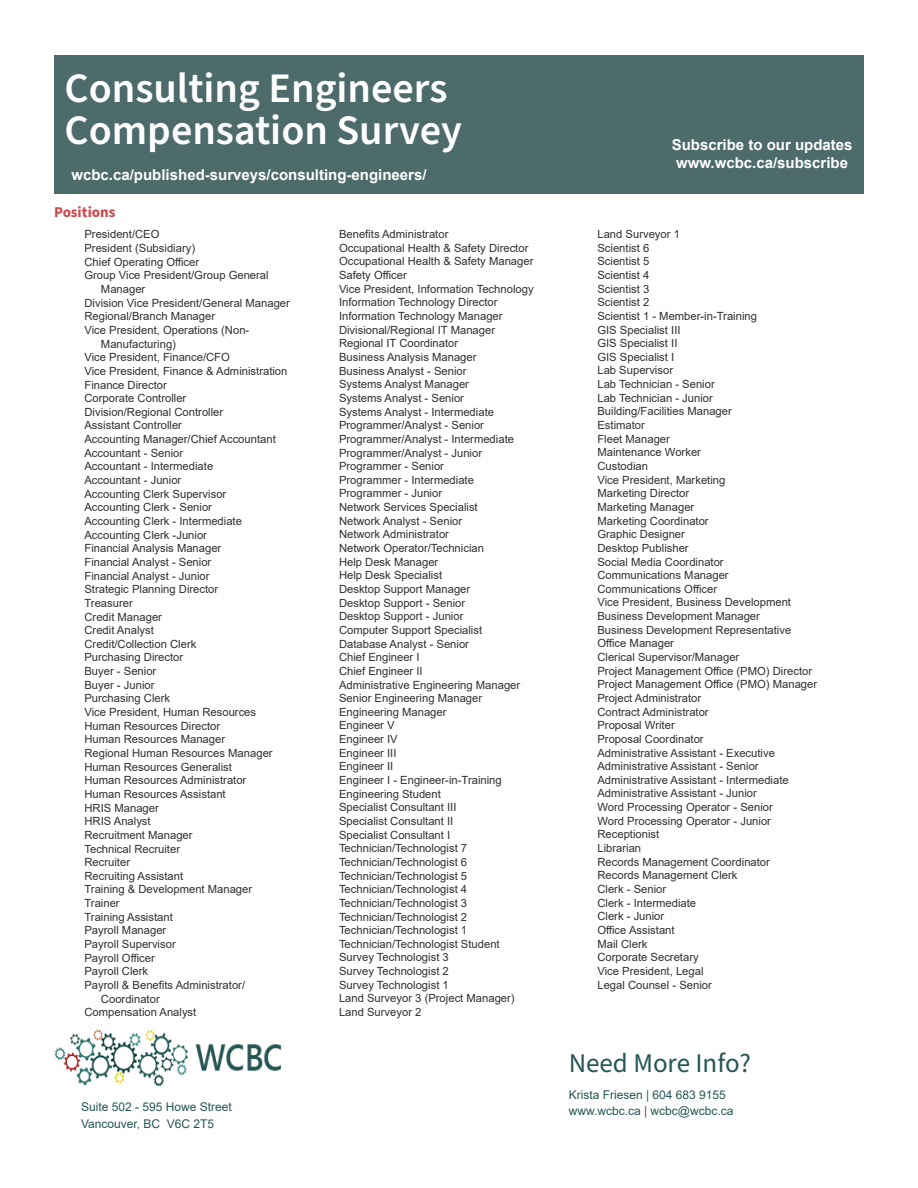
<style>
.page{position:relative;width:918px;height:1188px;background:#fff}
.page>*{position:absolute;margin:0;border:0;box-sizing:border-box;transform-origin:0 0}
.t1{font:600 42px/42px "Source Sans Pro";color:#fff}
.t2{font:27px "Source Sans Pro";color:#245654}
.t3{font:700 15px/18px "Arial";color:#fff}
.t4{font:700 15px "Source Sans Pro";color:#cb4b50}
.t5{font:12px/16.5px "Arial";color:#245654}
.t6{font:11.25px/13.6px "Arial";color:#312f30}
</style>
<div class="page">
<div style="left:55px;top:55px;width:809px;height:139px;background:#4c6b6a"></div>
<img style="left:54px;top:1029px;width:228px;height:58px">
<h1 class="t1" style="left:64px;top:69px;width:399px">Consulting Engineers<br>Compensation Survey</h1>
<h3 class="t3" style="left:71px;top:166px;width:357px">wcbc.ca/published-surveys/consulting-engineers/</h3>
<h3 class="t4" style="left:54px;top:202px;width:63px">Positions</h3>
<h3 class="t3" style="left:672px;top:136px;width:182px">Subscribe to our updates www.wcbc.ca/subscribe</h3>
<p class="t6" style="left:84px;top:228px;width:77px">President/CEO</p>
<p class="t6" style="left:84px;top:241px;width:112px">President (Subsidiary)</p>
<p class="t6" style="left:84px;top:255px;width:116px">Chief Operating Officer</p>
<p class="t6" style="left:84px;top:269px;width:186px">Group Vice President/Group General</p>
<p class="t6" style="left:101px;top:282px;width:46px">Manager</p>
<p class="t6" style="left:84px;top:296px;width:207px">Division Vice President/General Manager</p>
<p class="t6" style="left:84px;top:309px;width:132px">Regional/Branch Manager</p>
<p class="t6" style="left:84px;top:323px;width:166px">Vice President, Operations (Non-</p>
<p class="t6" style="left:101px;top:337px;width:77px">Manufacturing)</p>
<p class="t6" style="left:84px;top:350px;width:147px">Vice President, Finance/CFO</p>
<p class="t6" style="left:84px;top:364px;width:205px">Vice President, Finance &amp; Administration</p>
<p class="t6" style="left:84px;top:378px;width:84px">Finance Director</p>
<p class="t6" style="left:84px;top:391px;width:103px">Corporate Controller</p>
<p class="t6" style="left:84px;top:405px;width:140px">Division/Regional Controller</p>
<p class="t6" style="left:84px;top:419px;width:99px">Assistant Controller</p>
<p class="t6" style="left:84px;top:432px;width:193px">Accounting Manager/Chief Accountant</p>
<p class="t6" style="left:84px;top:446px;width:100px">Accountant - Senior</p>
<p class="t6" style="left:84px;top:460px;width:130px">Accountant - Intermediate</p>
<p class="t6" style="left:84px;top:473px;width:98px">Accountant - Junior</p>
<p class="t6" style="left:84px;top:487px;width:143px">Accounting Clerk Supervisor</p>
<p class="t6" style="left:84px;top:500px;width:129px">Accounting Clerk - Senior</p>
<p class="t6" style="left:84px;top:514px;width:159px">Accounting Clerk - Intermediate</p>
<p class="t6" style="left:84px;top:528px;width:124px">Accounting Clerk -Junior</p>
<p class="t6" style="left:84px;top:541px;width:138px">Financial Analysis Manager</p>
<p class="t6" style="left:84px;top:555px;width:128px">Financial Analyst - Senior</p>
<p class="t6" style="left:84px;top:569px;width:127px">Financial Analyst - Junior</p>
<p class="t6" style="left:84px;top:582px;width:135px">Strategic Planning Director</p>
<p class="t6" style="left:84px;top:596px;width:50px">Treasurer</p>
<p class="t6" style="left:84px;top:610px;width:79px">Credit Manager</p>
<p class="t6" style="left:84px;top:623px;width:71px">Credit Analyst</p>
<p class="t6" style="left:84px;top:637px;width:113px">Credit/Collection Clerk</p>
<p class="t6" style="left:84px;top:651px;width:100px">Purchasing Director</p>
<p class="t6" style="left:84px;top:664px;width:73px">Buyer - Senior</p>
<p class="t6" style="left:84px;top:678px;width:72px">Buyer - Junior</p>
<p class="t6" style="left:84px;top:692px;width:87px">Purchasing Clerk</p>
<p class="t6" style="left:84px;top:705px;width:173px">Vice President, Human Resources</p>
<p class="t6" style="left:84px;top:719px;width:137px">Human Resources Director</p>
<p class="t6" style="left:84px;top:732px;width:142px">Human Resources Manager</p>
<p class="t6" style="left:84px;top:746px;width:190px">Regional Human Resources Manager</p>
<p class="t6" style="left:84px;top:760px;width:149px">Human Resources Generalist</p>
<p class="t6" style="left:84px;top:773px;width:163px">Human Resources Administrator</p>
<p class="t6" style="left:84px;top:787px;width:143px">Human Resources Assistant</p>
<p class="t6" style="left:84px;top:801px;width:76px">HRIS Manager</p>
<p class="t6" style="left:84px;top:814px;width:68px">HRIS Analyst</p>
<p class="t6" style="left:84px;top:828px;width:110px">Recruitment Manager</p>
<p class="t6" style="left:84px;top:842px;width:97px">Technical Recruiter</p>
<p class="t6" style="left:84px;top:855px;width:47px">Recruiter</p>
<p class="t6" style="left:84px;top:869px;width:100px">Recruiting Assistant</p>
<p class="t6" style="left:84px;top:883px;width:169px">Training &amp; Development Manager</p>
<p class="t6" style="left:84px;top:896px;width:37px">Trainer</p>
<p class="t6" style="left:84px;top:910px;width:90px">Training Assistant</p>
<p class="t6" style="left:84px;top:924px;width:83px">Payroll Manager</p>
<p class="t6" style="left:84px;top:937px;width:93px">Payroll Supervisor</p>
<p class="t6" style="left:84px;top:951px;width:72px">Payroll Officer</p>
<p class="t6" style="left:84px;top:964px;width:65px">Payroll Clerk</p>
<p class="t6" style="left:84px;top:978px;width:162px">Payroll &amp; Benefits Administrator/</p>
<p class="t6" style="left:101px;top:992px;width:60px">Coordinator</p>
<p class="t6" style="left:84px;top:1005px;width:113px">Compensation Analyst</p>
<p class="t5" style="left:81px;top:1099px;width:152px">Suite 502 - 595 Howe Street<br>Vancouver, BC V6C 2T5</p>
<p class="t6" style="left:339px;top:227px;width:196px">Benefits Administrator<br>Occupational Health &amp; Safety Director<br>Occupational Health &amp; Safety Manager<br>Safety Officer<br>Vice President, Information Technology<br>Information Technology Director<br>Information Technology Manager<br>Divisional/Regional IT Manager<br>Regional IT Coordinator<br>Business Analysis Manager<br>Business Analyst - Senior<br>Systems Analyst Manager<br>Systems Analyst - Senior<br>Systems Analyst - Intermediate<br>Programmer/Analyst - Senior<br>Programmer/Analyst - Intermediate<br>Programmer/Analyst - Junior<br>Programmer - Senior<br>Programmer - Intermediate<br>Programmer - Junior<br>Network Services Specialist<br>Network Analyst - Senior<br>Network Administrator<br>Network Operator/Technician<br>Help Desk Manager<br>Help Desk Specialist<br>Desktop Support Manager<br>Desktop Support - Senior<br>Desktop Support - Junior<br>Computer Support Specialist<br>Database Analyst - Senior<br>Chief Engineer I<br>Chief Engineer II<br>Administrative Engineering Manager<br>Senior Engineering Manager<br>Engineering Manager<br>Engineer V<br>Engineer IV<br>Engineer III<br>Engineer II<br>Engineer I - Engineer-in-Training<br>Engineering Student<br>Specialist Consultant III<br>Specialist Consultant II<br>Specialist Consultant I<br>Technician/Technologist 7<br>Technician/Technologist 6<br>Technician/Technologist 5<br>Technician/Technologist 4<br>Technician/Technologist 3<br>Technician/Technologist 2<br>Technician/Technologist 1<br>Technician/Technologist Student<br>Survey Technologist 3<br>Survey Technologist 2<br>Survey Technologist 1<br>Land Surveyor 3 (Project Manager)<br>Land Surveyor 2</p>
<p class="t6" style="left:597px;top:227px;width:221px">Land Surveyor 1<br>Scientist 6<br>Scientist 5<br>Scientist 4<br>Scientist 3<br>Scientist 2<br>Scientist 1 - Member-in-Training<br>GIS Specialist III<br>GIS Specialist II<br>GIS Specialist I<br>Lab Supervisor<br>Lab Technician - Senior<br>Lab Technician - Junior<br>Building/Facilities Manager<br>Estimator<br>Fleet Manager<br>Maintenance Worker<br>Custodian<br>Vice President, Marketing<br>Marketing Director<br>Marketing Manager<br>Marketing Coordinator<br>Graphic Designer<br>Desktop Publisher<br>Social Media Coordinator<br>Communications Manager<br>Communications Officer<br>Vice President, Business Development<br>Business Development Manager<br>Business Development Representative<br>Office Manager<br>Clerical Supervisor/Manager<br>Project Management Office (PMO) Director<br>Project Management Office (PMO) Manager<br>Project Administrator<br>Contract Administrator<br>Proposal Writer<br>Proposal Coordinator<br>Administrative Assistant - Executive<br>Administrative Assistant - Senior<br>Administrative Assistant - Intermediate<br>Administrative Assistant - Junior<br>Word Processing Operator - Senior<br>Word Processing Operator - Junior<br>Receptionist<br>Librarian<br>Records Management Coordinator<br>Records Management Clerk<br>Clerk - Senior<br>Clerk - Intermediate<br>Clerk - Junior<br>Office Assistant<br>Mail Clerk<br>Corporate Secretary<br>Vice President, Legal<br>Legal Counsel - Senior</p>
<h2 class="t2" style="left:569px;top:1045px;width:184px">Need More Info?</h2>
<p class="t5" style="left:569px;top:1086px;width:166px">Krista Friesen | 604 683 9155 www.wcbc.ca | wcbc@wcbc.ca</p>
</div>
